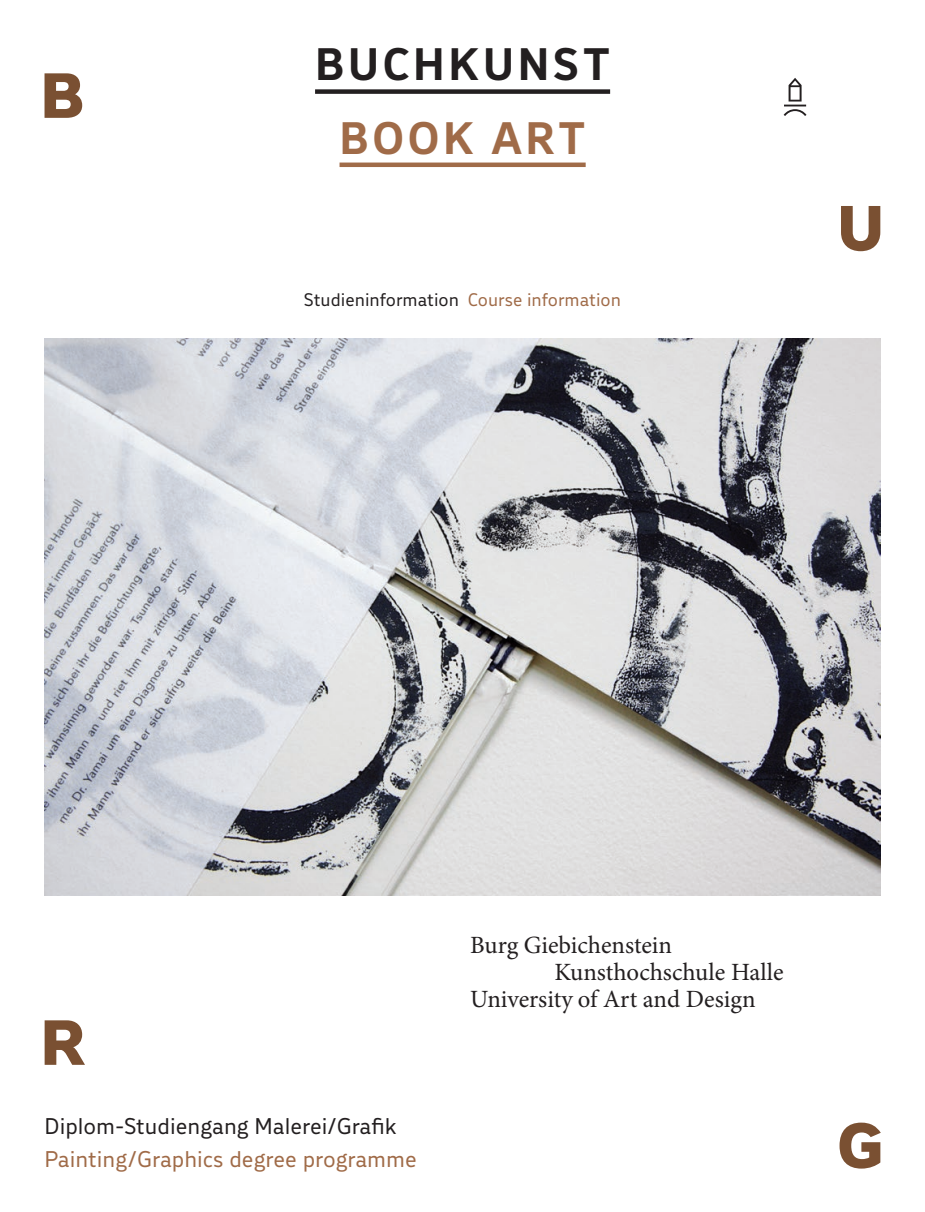
<style>
.page{position:relative;width:925px;height:1212px;background:#fff}
.page>*{position:absolute;margin:0;border:0;box-sizing:border-box;transform-origin:0 0}
.t1{font:63px "Burg Lettern";color:#7a5032}
.t2{font:700 45px "Burg Grotesk";letter-spacing:.085em;color:#231f20}
.t3{font:700 45px "Burg Grotesk";color:#a06b48}
.t4{font:24.75px "Minion Pro";letter-spacing:-.005em;color:#231f20}
.t5{font:22.5px "Burg Grotesk";color:#231f20}
.t6{font:22.5px "Burg Grotesk";color:#a06b48}
.t7{font:18px "Burg Grotesk";color:#231f20}
.s1{color:#a06b48}
</style>
<div class="page">
<img style="left:45px;top:338px;width:835px;height:557px">
<svg style="left:783px;top:78px;width:23px;height:38px"></svg>
<div style="left:315px;top:89px;width:295px;height:5px;background:#231f20"></div>
<hr style="left:339px;top:163px;width:247px;height:4px;background:#a06b48">
<h1 class="t1" style="left:39px;top:59px;width:48px">B</h1>
<h2 class="t2" style="left:315px;top:36px;width:296px">BUCHKUNST</h2>
<h2 class="t3" style="left:339px;top:109px;width:247px">BOOK ART</h2>
<p class="t7" style="left:304px;top:289px;width:319px">Studieninformation <span class="s1">Course information</span></p>
<h1 class="t1" style="left:835px;top:192px;width:52px">U</h1>
<h1 class="t1" style="left:39px;top:1006px;width:50px">R</h1>
<p class="t5" style="left:45px;top:1112px;width:353px">Diplom-Studiengang Malerei/Grafik</p>
<p class="t6" style="left:45px;top:1146px;width:374px">Painting/Graphics degree programme</p>
<p class="t4" style="left:470px;top:928px;width:204px">Burg Giebichenstein</p>
<p class="t4" style="left:555px;top:955px;width:231px">Kunsthochschule Halle</p>
<p class="t4" style="left:470px;top:982px;width:287px">University of Art and Design</p>
<h1 class="t1" style="left:836px;top:1109px;width:51px">G</h1>
</div>
